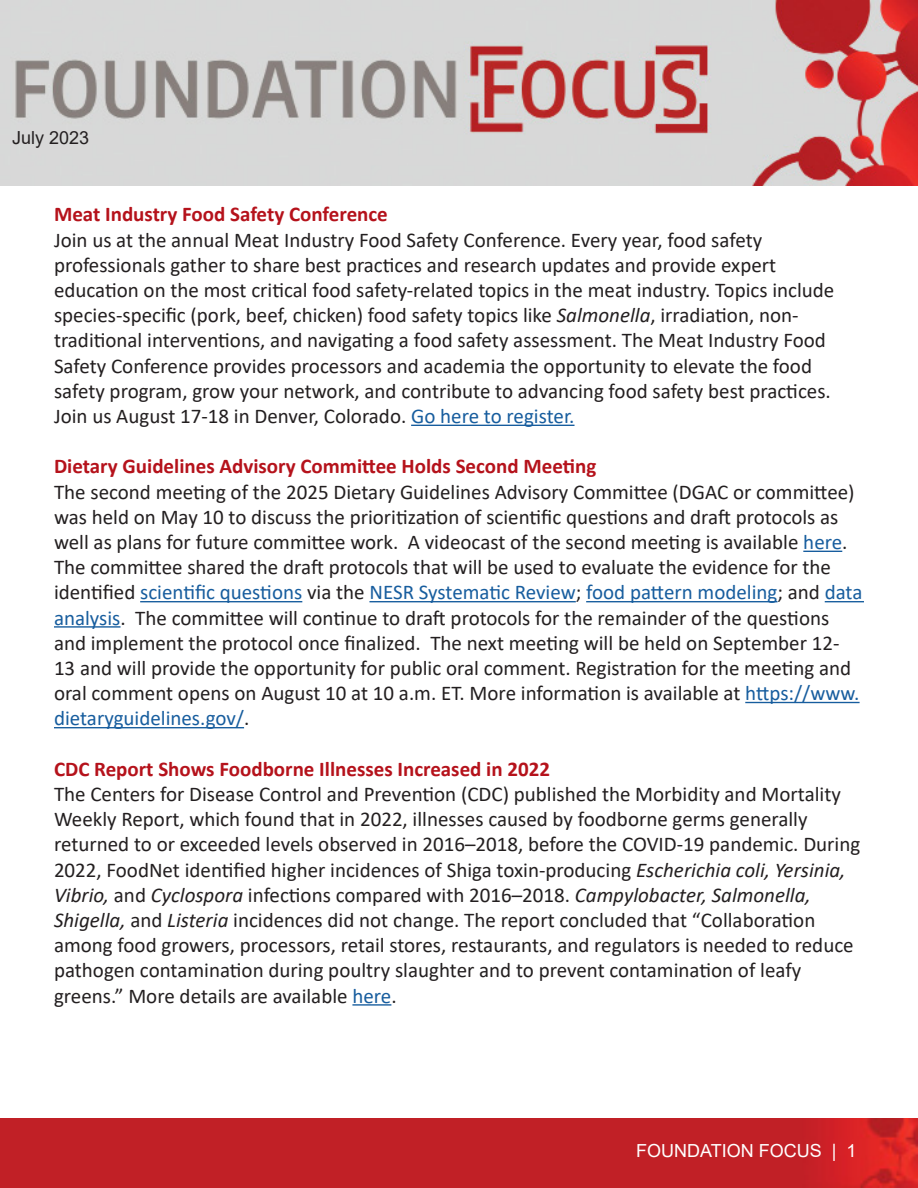
<style>
.page{position:relative;width:918px;height:1188px;background:#fff}
.page>*{position:absolute;margin:0;border:0;box-sizing:border-box;transform-origin:0 0}
.t1{font:21px/25.2px "Calibri";color:#231f20}
.t2{font:700 21px "Calibri";color:#b5121b}
.t3{font:18px "Arial";color:#fff}
.t4{font:18px "Arial";color:#231f20}
.s1{font-style:italic}
.s2{color:#175d9e}
</style>
<div class="page">
<img style="left:0;top:1119px;width:918px;height:69px">
<img style="left:0;top:0;width:918px;height:186px">
<hr style="left:411px;top:425px;width:164px;height:1px;background:#175d9e">
<hr style="left:803px;top:551px;width:39px;height:1px;background:#175d9e">
<hr style="left:140px;top:601px;width:162px;height:1px;background:#175d9e">
<hr style="left:369px;top:601px;width:207px;height:1px;background:#175d9e">
<hr style="left:586px;top:601px;width:192px;height:1px;background:#175d9e">
<hr style="left:825px;top:601px;width:39px;height:1px;background:#175d9e">
<hr style="left:54px;top:626px;width:67px;height:2px;background:#175d9e">
<hr style="left:745px;top:702px;width:115px;height:1px;background:#175d9e">
<hr style="left:54px;top:727px;width:190px;height:1px;background:#175d9e">
<hr style="left:352px;top:1004px;width:39px;height:2px;background:#175d9e">
<p class="t4" style="left:12px;top:126px;width:79px">July 2023</p>
<p class="t2" style="left:54px;top:200px;width:335px">Meat Industry Food Safety Conference</p>
<p class="t1" style="left:54px;top:226px;width:782px">Join us at the annual Meat Industry Food Safety Conference. Every year, food safety professionals gather to share best practices and research updates and provide expert education on the most critical food safety-related topics in the meat industry. Topics include species-specific (pork, beef, chicken) food safety topics like <span class="s1">Salmonella</span>, irradiation, non&shy;traditional interventions, and navigating a food safety assessment. The Meat Industry Food Safety Conference provides processors and academia the opportunity to elevate the food safety program, grow your network, and contribute to advancing food safety best practices.<br>Join us August 17-18 in Denver, Colorado. <span class="s2">Go here to register.</span></p>
<p class="t2" style="left:54px;top:452px;width:544px">Dietary Guidelines Advisory Committee Holds Second Meeting</p>
<p class="t1" style="left:54px;top:478px;width:810px">The second meeting of the 2025 Dietary Guidelines Advisory Committee (DGAC or committee) was held on May 10 to discuss the prioritization of scientific questions and draft protocols as well as plans for future committee work. A videocast of the second meeting is available <span class="s2">here</span>.<br>The committee shared the draft protocols that will be used to evaluate the evidence for the identified <span class="s2">scientific questions</span> via the <span class="s2">NESR Systematic Review</span>; <span class="s2">food pattern modeling</span>; and <span class="s2">data analysis</span>. The committee will continue to draft protocols for the remainder of the questions and implement the protocol once finalized. The next meeting will be held on September 12- 13 and will provide the opportunity for public oral comment. Registration for the meeting and oral comment opens on August 10 at 10 a.m. ET. More information is available at <span class="s2">https://www. dietaryguidelines.gov/</span>.</p>
<p class="t2" style="left:54px;top:754px;width:498px">CDC Report Shows Foodborne Illnesses Increased in 2022</p>
<p class="t1" style="left:54px;top:781px;width:808px">The Centers for Disease Control and Prevention (CDC) published the Morbidity and Mortality Weekly Report, which found that in 2022, illnesses caused by foodborne germs generally returned to or exceeded levels observed in 2016–2018, before the COVID-19 pandemic. During 2022, FoodNet identified higher incidences of Shiga toxin-producing <span class="s1">Escherichia coli, Yersinia, Vibrio,</span> and <span class="s1">Cyclospora</span> infections compared with 2016–2018. <span class="s1">Campylobacter, Salmonella, Shigella,</span> and <span class="s1">Listeria</span> incidences did not change. The report concluded that “Collaboration among food growers, processors, retail stores, restaurants, and regulators is needed to reduce pathogen contamination during poultry slaughter and to prevent contamination of leafy greens.” More details are available <span class="s2">here</span>.</p>
<p class="t3" style="left:636px;top:1139px;width:222px">FOUNDATION FOCUS | 1</p>
</div>
